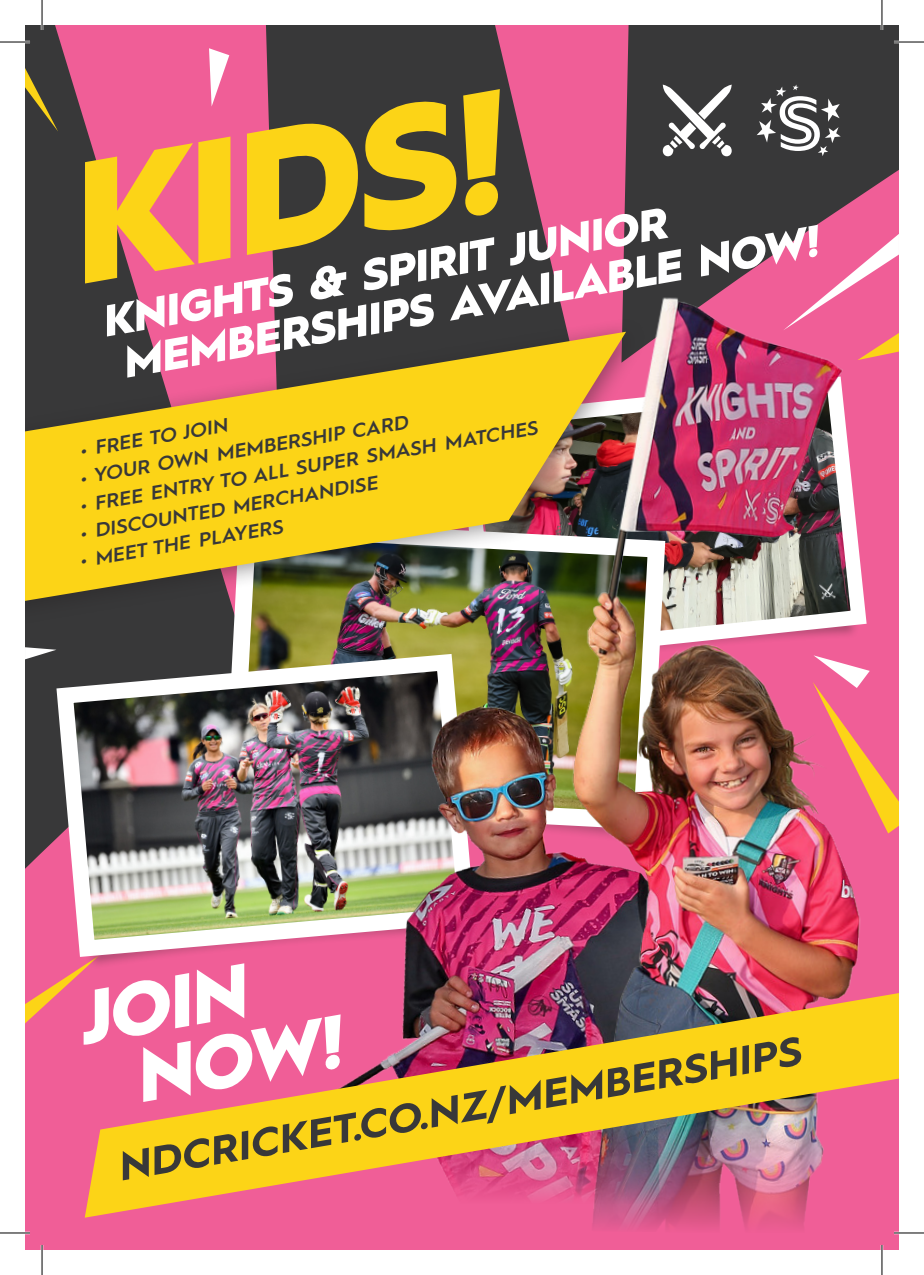
<style>
.page{position:relative;width:924px;height:1275px;background:#fff}
.page>*{position:absolute;margin:0;border:0;box-sizing:border-box;transform-origin:0 0}
.t1{font:italic 900 171.4px "Hurme Geometric Sans 1";color:#fcd417}
.t2{font:italic 900 74.6px "Hurme Geometric Sans 1";color:#fff}
.t3{font:italic 900 44px/44px "Hurme Geometric Sans 1";color:#fff}
.t4{font:italic 600 19.4px "Hurme Geometric Sans 1";color:#383839;scale:1.06 1}
</style>
<div class="page">
<div style="left:25px;top:25px;width:873px;height:1225px;background:#f05e97"></div>
<svg style="left:25px;top:25px;width:205px;height:844px"></svg>
<svg style="left:266px;top:25px;width:286px;height:292px;background:#4a3b42"></svg>
<svg style="left:623px;top:25px;width:275px;height:240px;background:#463a40"></svg>
<svg style="left:25px;top:68px;width:33px;height:63px;background:#564f33"></svg>
<svg style="left:209px;top:48px;width:20px;height:59px"></svg>
<div style="left:25px;top:317px;width:621px;height:324px;background:#231f20;opacity:.44"></div>
<svg style="left:25px;top:332px;width:492px;height:269px;background:#c4a32c"></svg>
<svg style="left:25px;top:965px;width:64px;height:58px"></svg>
<img style="left:48px;top:645px;width:193px;height:320px">
<img style="left:215px;top:671px;width:302px;height:319px">
<img style="left:517px;top:265px;width:350px;height:964px">
<svg style="left:662px;top:85px;width:69px;height:71px;background:#7a7a7b"></svg>
<svg style="left:756px;top:85px;width:84px;height:71px;background:#6d6d6e"></svg>
<img style="left:241px;top:619px;width:657px;height:214px">
<svg style="left:782px;top:234px;width:116px;height:126px"></svg>
<svg style="left:25px;top:647px;width:31px;height:12px"></svg>
<img style="left:85px;top:990px;width:814px;height:227px">
<img style="left:123px;top:1035px;width:677px;height:151px">
<hr style="left:0;top:41px;width:30px;height:2px;background:#fff">
<hr style="left:893px;top:41px;width:30px;height:2px;background:#fff">
<hr style="left:0;top:1231px;width:30px;height:3px;background:#fff">
<hr style="left:893px;top:1231px;width:30px;height:3px;background:#fff">
<hr style="left:41px;top:0;width:2px;height:30px;background:#fff">
<hr style="left:41px;top:1245px;width:2px;height:30px;background:#fff">
<hr style="left:880px;top:0;width:2px;height:30px;background:#fff">
<hr style="left:880px;top:1245px;width:2px;height:30px;background:#fff">
<hr style="left:0;top:42px;width:30px;height:1px;background:#000">
<hr style="left:893px;top:42px;width:30px;height:1px;background:#000">
<hr style="left:0;top:1232px;width:30px;height:1px;background:#000">
<hr style="left:893px;top:1232px;width:30px;height:1px;background:#000">
<hr style="left:42px;top:0;width:1px;height:30px;background:#000">
<hr style="left:42px;top:1245px;width:1px;height:30px;background:#000">
<hr style="left:881px;top:0;width:1px;height:30px;background:#000">
<hr style="left:881px;top:1245px;width:1px;height:30px;background:#000">
<p class="t1" style="left:44px;top:108px;width:440px;rotate:-10deg">KIDS!</p>
<p class="t3" style="left:98px;top:298px;width:720px;rotate:-10deg">KNIGHTS &amp; SPIRIT JUNIOR<br>MEMBERSHIPS AVAILABLE NOW!</p>
<p class="t4" style="left:77px;top:465px;width:315px;rotate:-10deg">• YOUR OWN MEMBERSHIP CARD</p>
<p class="t4" style="left:77px;top:437px;width:142px;rotate:-10deg">• FREE TO JOIN</p>
<p class="t4" style="left:77px;top:493px;width:439px;rotate:-10deg">• FREE ENTRY TO ALL SUPER SMASH MATCHES</p>
<p class="t4" style="left:77px;top:520px;width:286px;rotate:-10deg">• DISCOUNTED MERCHANDISE</p>
<p class="t4" style="left:77px;top:548px;width:196px;rotate:-10deg">• MEET THE PLAYERS</p>
<p class="t2" style="left:69px;top:967px;width:169px;rotate:-10deg">JOIN</p>
<p class="t2" style="left:125px;top:1025px;width:210px;rotate:-10deg">NOW!</p>
</div>
